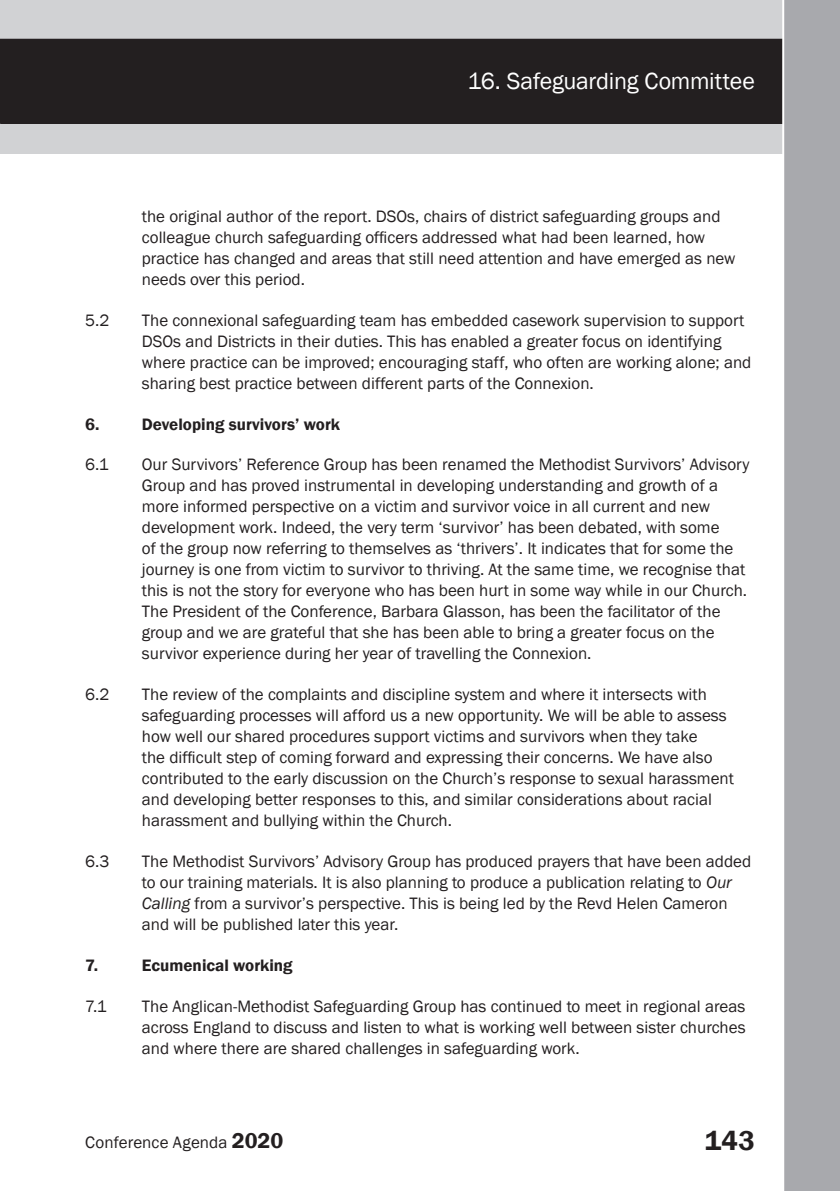
<style>
.page{position:relative;width:840px;height:1191px;background:#fff}
.page>*{position:absolute;margin:0;border:0;box-sizing:border-box;transform-origin:0 0}
.t1{font:600 28px "Franklin Gothic";color:#231f20}
.t2{font:24px "Franklin Gothic";letter-spacing:-.01em;color:#fff}
.No_Spacing{font:17px/21px "Franklin Gothic";color:#231f20}
.No_Spacing-2{font:600 17px "Franklin Gothic";color:#231f20}
.s1{font-style:italic}
.s2{font-weight:600;font-size:22px}
</style>
<div class="page">
<div style="left:0;top:0;width:839px;height:154px;background:#d1d2d4"></div>
<div style="left:0;top:39px;width:839px;height:84px;background:#231f20"></div>
<div style="left:0;top:39px;width:839px;height:85px;border:1px solid #231f20"></div>
<div style="left:781px;top:0;width:58px;height:1191px;background:#a8a9ad"></div>
<h2 class="t2" style="left:467px;top:66px;width:289px">16. Safeguarding Committee</h2>
<p class="No_Spacing" style="left:142px;top:206px;width:594px">the original author of the report. DSOs, chairs of district safeguarding groups and colleague church safeguarding officers addressed what had been learned, how practice has changed and areas that still need attention and have emerged as new needs over this period.</p>
<p class="No_Spacing" style="left:85px;top:310px;width:26px">5.2</p>
<p class="No_Spacing" style="left:142px;top:310px;width:610px">The connexional safeguarding team has embedded casework supervision to support DSOs and Districts in their duties. This has enabled a greater focus on identifying where practice can be improved; encouraging staff, who often are working alone; and sharing best practice between different parts of the Connexion.</p>
<p class="No_Spacing-2" style="left:85px;top:413px;width:16px">6.</p>
<p class="No_Spacing-2" style="left:142px;top:413px;width:199px">Developing survivors’ work</p>
<p class="No_Spacing" style="left:85px;top:454px;width:25px">6.1</p>
<p class="No_Spacing" style="left:142px;top:454px;width:608px">Our Survivors’ Reference Group has been renamed the Methodist Survivors’ Advisory Group and has proved instrumental in developing understanding and growth of a more informed perspective on a victim and survivor voice in all current and new development work. Indeed, the very term ‘survivor’ has been debated, with some<br>of the group now referring to themselves as ‘thrivers’. It indicates that for some the journey is one from victim to survivor to thriving. At the same time, we recognise that this is not the story for everyone who has been hurt in some way while in our Church.<br>The President of the Conference, Barbara Glasson, has been the facilitator of the group and we are grateful that she has been able to bring a greater focus on the survivor experience during her year of travelling the Connexion.</p>
<p class="No_Spacing" style="left:85px;top:684px;width:26px">6.2</p>
<p class="No_Spacing" style="left:142px;top:684px;width:593px">The review of the complaints and discipline system and where it intersects with safeguarding processes will afford us a new opportunity. We will be able to assess how well our shared procedures support victims and survivors when they take<br>the difficult step of coming forward and expressing their concerns. We have also contributed to the early discussion on the Church’s response to sexual harassment and developing better responses to this, and similar considerations about racial harassment and bullying within the Church.</p>
<p class="No_Spacing" style="left:85px;top:851px;width:26px">6.3</p>
<p class="No_Spacing" style="left:142px;top:851px;width:610px">The Methodist Survivors’ Advisory Group has produced prayers that have been added to our training materials. It is also planning to produce a publication relating to <span class="s1">Our Calling</span> from a survivor’s perspective. This is being led by the Revd Helen Cameron and will be published later this year.</p>
<p class="No_Spacing-2" style="left:85px;top:955px;width:15px">7.</p>
<p class="No_Spacing-2" style="left:142px;top:955px;width:152px">Ecumenical working</p>
<p class="No_Spacing" style="left:85px;top:996px;width:23px">7.1</p>
<p class="No_Spacing" style="left:142px;top:996px;width:604px;text-align:justify">The Anglican-Methodist Safeguarding Group has continued to meet in regional areas across England to discuss and listen to what is working well between sister churches and where there are shared challenges in safeguarding work.</p>
<p class="No_Spacing" style="left:85px;top:1131px;width:200px">Conference Agenda <span class="s2">2020</span></p>
<h1 class="t1" style="left:704px;top:1123px;width:51px">143</h1>
</div>
